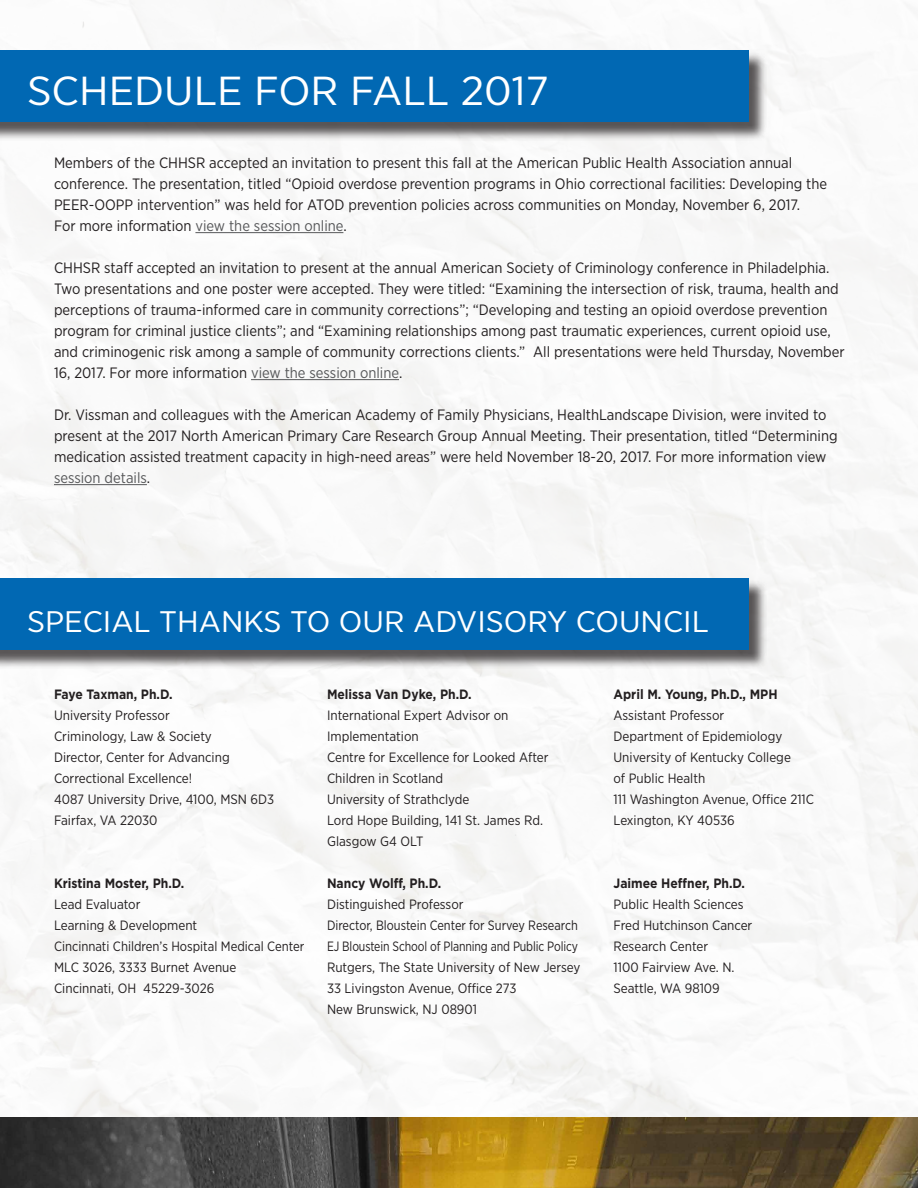
<style>
.page{position:relative;width:918px;height:1188px;background:#fff}
.page>*{position:absolute;margin:0;border:0;box-sizing:border-box;transform-origin:0 0}
.t1{font:40.5px "Gotham Narrow";color:#fff;scale:1.11 1}
.t2{font:29.7px "Gotham Narrow";color:#fff;scale:1.11 1}
.t3{font:15px/21px "Gotham Narrow";color:#231f20}
.t4{font:13.5px/21px "Gotham Narrow";color:#231f20}
.t5{font:700 13.5px "Gotham";color:#231f20;scale:.9 1}
.s1{color:#57585a}
</style>
<div class="page">
<img style="left:0;top:0;width:918px;height:1117px">
<img style="left:0;top:1117px;width:918px;height:71px">
<hr style="left:195px;top:232px;width:148px;height:1px;background:#57585a">
<hr style="left:251px;top:379px;width:148px;height:1px;background:#57585a">
<hr style="left:54px;top:484px;width:93px;height:1px;background:#57585a">
<div style="left:0;top:52px;width:767px;height:89px;background:#231f20;opacity:.75"></div>
<div style="left:0;top:50px;width:748px;height:72px;background:#0168b3"></div>
<div style="left:0;top:580px;width:767px;height:89px;background:#231f20;opacity:.75"></div>
<div style="left:0;top:578px;width:748px;height:72px;background:#0168b3"></div>
<h1 class="t1" style="left:27px;top:66px;width:472px">SCHEDULE FOR FALL 2017</h1>
<p class="t3" style="left:54px;top:152px;width:775px">Members of the CHHSR accepted an invitation to present this fall at the American Public Health Association annual conference. The presentation, titled “Opioid overdose prevention programs in Ohio correctional facilities: Developing the PEER-OOPP intervention” was held for ATOD prevention policies across communities on Monday, November 6, 2017.<br>For more information <span class="s1">view the session online</span>.</p>
<p class="t3" style="left:54px;top:257px;width:792px">CHHSR staff accepted an invitation to present at the annual American Society of Criminology conference in Philadelphia.<br>Two presentations and one poster were accepted. They were titled: “Examining the intersection of risk, trauma, health and perceptions of trauma-informed care in community corrections”; “Developing and testing an opioid overdose prevention program for criminal justice clients”; and “Examining relationships among past traumatic experiences, current opioid use, and criminogenic risk among a sample of community corrections clients.” All presentations were held Thursday, November 16, 2017. For more information <span class="s1">view the session online</span>.</p>
<p class="t3" style="left:54px;top:404px;width:785px">Dr. Vissman and colleagues with the American Academy of Family Physicians, HealthLandscape Division, were invited to present at the 2017 North American Primary Care Research Group Annual Meeting. Their presentation, titled “Determining medication assisted treatment capacity in high-need areas” were held November 18-20, 2017. For more information view <span class="s1">session details</span>.</p>
<h2 class="t2" style="left:27px;top:604px;width:616px">SPECIAL THANKS TO OUR ADVISORY COUNCIL</h2>
<p class="t5" style="left:54px;top:685px;width:133px">Faye Taxman, Ph.D.</p>
<p class="t4" style="left:54px;top:704px;width:222px">University Professor<br>Criminology, Law &amp; Society<br>Director, Center for Advancing<br>Correctional Excellence!<br>4087 University Drive, 4100, MSN 6D3<br>Fairfax, VA 22030</p>
<p class="t5" style="left:54px;top:874px;width:146px">Kristina Moster, Ph.D.</p>
<p class="t4" style="left:54px;top:893px;width:252px">Lead Evaluator<br>Learning &amp; Development<br>Cincinnati Children’s Hospital Medical Center<br>MLC 3026, 3333 Burnet Avenue<br>Cincinnati, OH 45229-3026</p>
<p class="t5" style="left:327px;top:685px;width:162px">Melissa Van Dyke, Ph.D.</p>
<p class="t4" style="left:327px;top:704px;width:223px">International Expert Advisor on<br>Implementation<br>Centre for Excellence for Looked After<br>Children in Scotland<br>University of Strathclyde<br>Lord Hope Building, 141 St. James Rd.<br>Glasgow G4 OLT</p>
<p class="t5" style="left:327px;top:874px;width:128px">Nancy Wolff, Ph.D.</p>
<p class="t4" style="left:327px;top:893px;width:255px">Distinguished Professor<br>Director, Bloustein Center for Survey Research EJ Bloustein School of Planning and Public Policy Rutgers, The State University of New Jersey 33 Livingston Avenue, Office 273<br>New Brunswick, NJ 08901</p>
<p class="t5" style="left:614px;top:685px;width:184px">April M. Young, Ph.D., MPH</p>
<p class="t4" style="left:614px;top:704px;width:202px">Assistant Professor<br>Department of Epidemiology<br>University of Kentucky College<br>of Public Health<br>111 Washington Avenue, Office 211C<br>Lexington, KY 40536</p>
<p class="t5" style="left:614px;top:874px;width:148px">Jaimee Heffner, Ph.D.</p>
<p class="t4" style="left:614px;top:893px;width:140px">Public Health Sciences<br>Fred Hutchinson Cancer<br>Research Center<br>1100 Fairview Ave. N.<br>Seattle, WA 98109</p>
</div>
